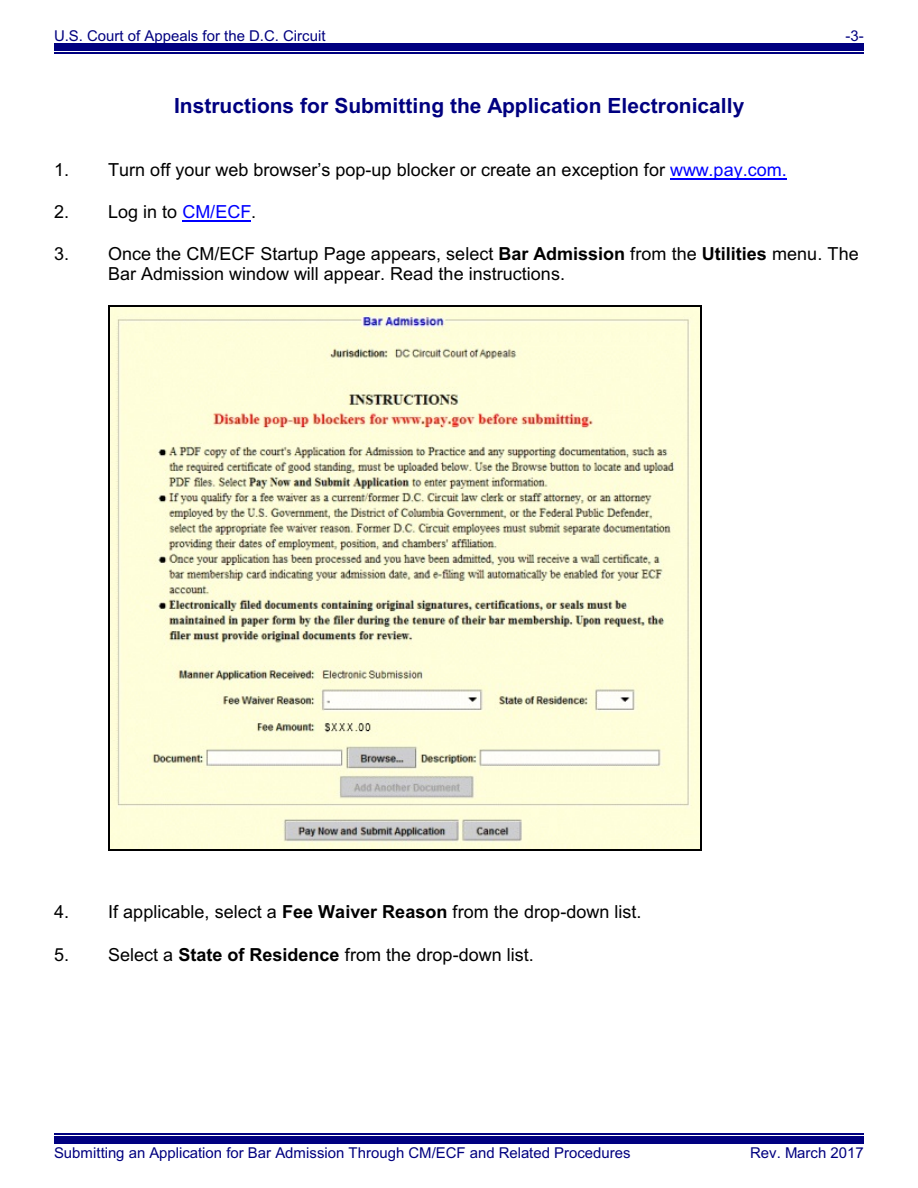
<style>
.page{position:relative;width:918px;height:1188px;background:#fff}
.page>*{position:absolute;margin:0;border:0;box-sizing:border-box;transform-origin:0 0}
.t1{font:700 21px "Arial";color:#000080}
.t2{font:18px/20.7px "Arial";color:#000}
.t3{font:15px "Arial";color:#000080}
.s1{color:#00f}
.s2{font-weight:700}
</style>
<div class="page">
<div style="left:54px;top:44px;width:810px;height:7px;background:#000080"></div>
<hr style="left:54px;top:53px;width:810px;height:1px;background:#000080">
<img style="left:109px;top:306px;width:592px;height:543px">
<hr style="left:108px;top:305px;width:1px;height:545px;background:#000">
<hr style="left:701px;top:305px;width:1px;height:545px;background:#000">
<hr style="left:108px;top:305px;width:594px;height:1px;background:#000">
<hr style="left:108px;top:849px;width:594px;height:2px;background:#000">
<hr style="left:670px;top:179px;width:117px;height:1px;background:#00f">
<hr style="left:182px;top:220px;width:69px;height:1px;background:#00f">
<hr style="left:54px;top:1134px;width:810px;height:1px;background:#000080">
<div style="left:54px;top:1137px;width:810px;height:7px;background:#000080"></div>
<p class="t3" style="left:54px;top:30px;width:273px">U.S. Court of Appeals for the D.C. Circuit</p>
<p class="t3" style="left:846px;top:30px;width:20px">-3-</p>
<p class="t1" style="left:174px;top:98px;width:572px">Instructions for Submitting the Application Electronically</p>
<p class="t2" style="left:54px;top:161px;width:734px">1. Turn off your web browser’s pop-up blocker or create an exception for <span class="s1">www.pay.com.</span></p>
<p class="t2" style="left:54px;top:203px;width:204px">2. Log in to <span class="s1">CM/ECF</span>.</p>
<p class="t2" style="left:108px;top:245px;width:752px;text-indent:-54px">3. Once the CM/ECF Startup Page appears, select <span class="s2">Bar Admission</span> from the <span class="s2">Utilities</span> menu. The<br>Bar Admission window will appear. Read the instructions.</p>
<p class="t2" style="left:54px;top:903px;width:589px">4. If applicable, select a <span class="s2">Fee Waiver Reason</span> from the drop-down list.</p>
<p class="t2" style="left:54px;top:946px;width:481px">5. Select a <span class="s2">State of Residence</span> from the drop-down list.</p>
<p class="t3" style="left:54px;top:1147px;width:578px">Submitting an Application for Bar Admission Through CM/ECF and Related Procedures</p>
<p class="t3" style="left:750px;top:1147px;width:115px">Rev. March 2017</p>
</div>
